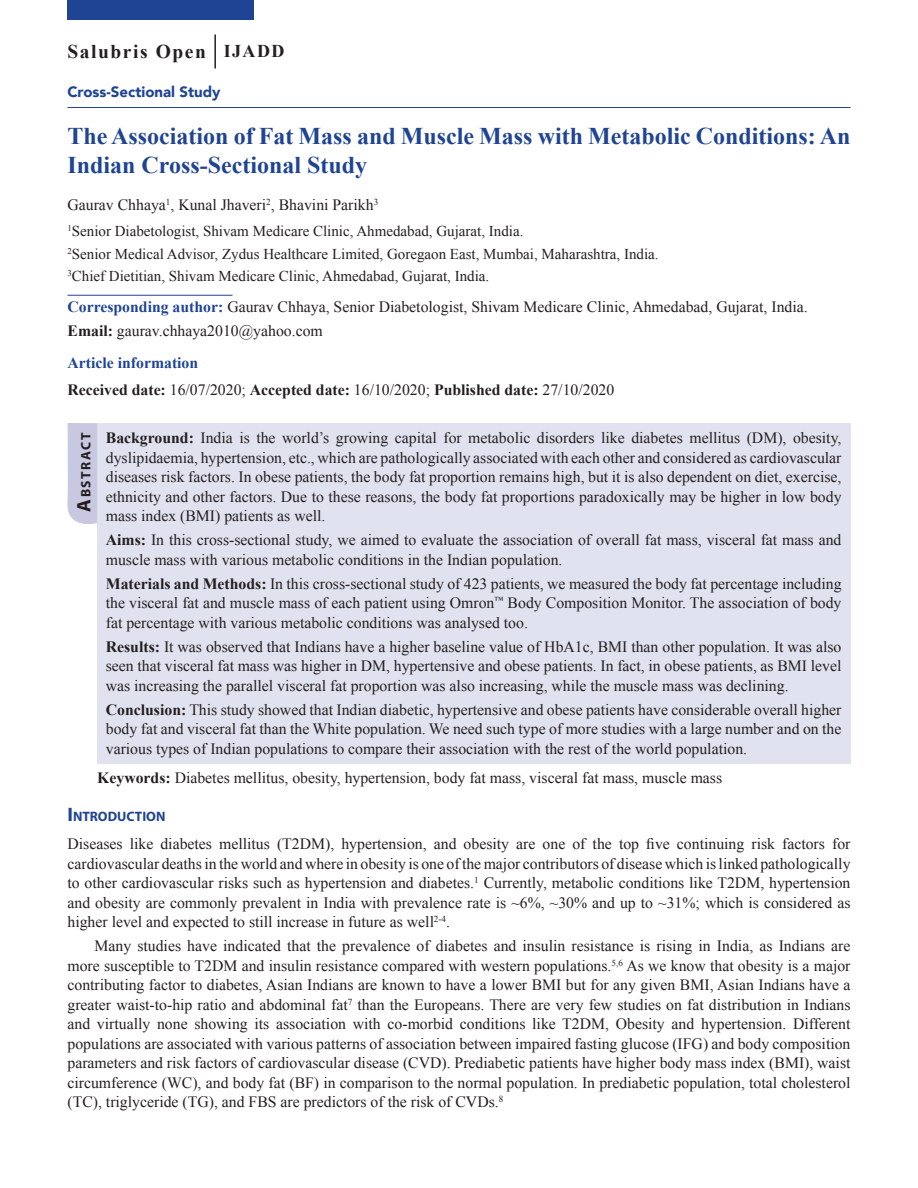
<style>
.page{position:relative;width:918px;height:1188px;background:#fff}
.page>*{position:absolute;margin:0;border:0;box-sizing:border-box;transform-origin:0 0}
.Article_Title{font:700 24px/28.8px "Times New Roman";color:#1f4493}
.t1{font:700 19.5px "Times New Roman";letter-spacing:.08em;color:#231f20}
.t2{font:700 18px "Times New Roman";letter-spacing:.08em;color:#231f20}
.Abstact_Text{font:15.75px/19.5px "Times New Roman";color:#231f20;text-align:justify}
.TXT{font:15.75px/19.5px "Times New Roman";color:#231f20;text-align:justify}
.TX{font:15.75px/19.5px "Times New Roman";color:#231f20;text-align:justify}
.t3{font:700 15.75px "Times New Roman";color:#231f20}
.Author{font:15.75px "Times New Roman";color:#231f20}
.t4{font:700 15.75px "Times New Roman";color:#1f4493}
.Aff{font:15px "Times New Roman";color:#231f20}
.t5{font:900 15px "Avenir";color:#1f4493}
.t6{font:700 13.65px "Myriad Pro";color:#1f4493}
.t7{font:700 13.65px "Myriad Pro";letter-spacing:.105em;color:#231f20}
.s1{font-weight:700;color:#1f4493}
.s2{font-weight:700}
.s3{font-weight:400}
.s4{font-size:19.5px}
</style>
<div class="page">
<div style="left:68px;top:0;width:186px;height:19px;background:#1f4493"></div>
<hr style="left:214px;top:34px;width:2px;height:35px;background:#231f20">
<hr style="left:68px;top:107px;width:782px;height:1px;background:#1f4493">
<hr style="left:68px;top:295px;width:164px;height:1px;background:#1f4493">
<div style="left:97px;top:423px;width:753px;height:341px;background:#e1e2ef"></div>
<div style="left:67px;top:423px;width:30px;height:101px;background:#c8c8e1"></div>
<p class="t1" style="left:67px;top:38px;width:140px">Salubris Open</p>
<p class="t5" style="left:67px;top:79px;width:155px">Cross-Sectional Study</p>
<p class="t2" style="left:224px;top:39px;width:62px">IJADD</p>
<p class="Article_Title" style="left:68px;top:121px;width:784px">The Association of Fat Mass and Muscle Mass with Metabolic Conditions: An<br>Indian Cross-Sectional Study</p>
<p class="Author" style="left:68px;top:194px;width:312px">Gaurav Chhaya<sup>1</sup>, Kunal Jhaveri<sup>2</sup>, Bhavini Parikh<sup>3</sup></p>
<p class="Aff" style="left:68px;top:221px;width:457px"><sup>1</sup>Senior Diabetologist, Shivam Medicare Clinic, Ahmedabad, Gujarat, India.</p>
<p class="Aff" style="left:68px;top:243px;width:593px"><sup>2</sup>Senior Medical Advisor, Zydus Healthcare Limited, Goregaon East, Mumbai, Maharashtra, India.</p>
<p class="Aff" style="left:68px;top:266px;width:423px"><sup>3</sup>Chief Dietitian, Shivam Medicare Clinic, Ahmedabad, Gujarat, India.</p>
<p class="TXT" style="left:68px;top:297px;width:742px"><span class="s1">Corresponding author:</span> Gaurav Chhaya, Senior Diabetologist, Shivam Medicare Clinic, Ahmedabad, Gujarat, India.</p>
<p class="TXT" style="left:68px;top:321px;width:257px"><span class="s2">Email:</span> gaurav.chhaya2010@yahoo.com</p>
<p class="t4" style="left:68px;top:351px;width:132px">Article information</p>
<p class="t3" style="left:68px;top:379px;width:548px">Received date: <span class="s3">16/07/2020;</span> Accepted date: <span class="s3">16/10/2020;</span> Published date: <span class="s3">27/10/2020</span></p>
<p class="Abstact_Text" style="left:106px;top:428px;width:737px"><span class="s2">Background:</span> India is the world’s growing capital for metabolic disorders like diabetes mellitus (DM), obesity, dyslipidaemia, hypertension, etc., which are pathologically associated with each other and considered as cardiovascular diseases risk factors. In obese patients, the body fat proportion remains high, but it is also dependent on diet, exercise, ethnicity and other factors. Due to these reasons, the body fat proportions paradoxically may be higher in low body mass index (BMI) patients as well.</p>
<p class="Abstact_Text" style="left:106px;top:530px;width:737px"><span class="s2">Aims:</span> In this cross-sectional study, we aimed to evaluate the association of overall fat mass, visceral fat mass and muscle mass with various metabolic conditions in the Indian population.</p>
<p class="Abstact_Text" style="left:106px;top:573px;width:737px"><span class="s2">Materials and Methods:</span> In this cross-sectional study of 423 patients, we measured the body fat percentage including the visceral fat and muscle mass of each patient using Omron<sup>™</sup> Body Composition Monitor. The association of body fat percentage with various metabolic conditions was analysed too.</p>
<p class="Abstact_Text" style="left:106px;top:636px;width:737px"><span class="s2">Results:</span> It was observed that Indians have a higher baseline value of HbA1c, BMI than other population. It was also seen that visceral fat mass was higher in DM, hypertensive and obese patients. In fact, in obese patients, as BMI level was increasing the parallel visceral fat proportion was also increasing, while the muscle mass was declining.</p>
<p class="Abstact_Text" style="left:106px;top:699px;width:737px"><span class="s2">Conclusion:</span> This study showed that Indian diabetic, hypertensive and obese patients have considerable overall higher body fat and visceral fat than the White population. We need such type of more studies with a large number and on the various types of Indian populations to compare their association with the rest of the world population.</p>
<h1 class="t7" style="left:77px;top:512px;width:80px;rotate:-90deg"><span class="s4">A</span>BSTRACT</h1>
<p class="TXT" style="left:97px;top:768px;width:626px"><span class="s2">Keywords:</span> Diabetes mellitus, obesity, hypertension, body fat mass, visceral fat mass, muscle mass</p>
<h1 class="t6" style="left:68px;top:807px;width:99px"><span class="s4">I</span>NTRODUCTION</h1>
<p class="TX" style="left:68px;top:834px;width:785px">Diseases like diabetes mellitus (T2DM), hypertension, and obesity are one of the top five continuing risk factors for cardiovascular deaths in the world and where in obesity is one of the major contributors of disease which is linked pathologically to other cardiovascular risks such as hypertension and diabetes.<sup>1</sup> Currently, metabolic conditions like T2DM, hypertension and obesity are commonly prevalent in India with prevalence rate is ~6%, ~30% and up to ~31%; which is considered as higher level and expected to still increase in future as well<sup>2-4</sup>.</p>
<p class="TXT" style="left:68px;top:936px;width:785px;text-indent:27px">Many studies have indicated that the prevalence of diabetes and insulin resistance is rising in India, as Indians are more susceptible to T2DM and insulin resistance compared with western populations.<sup>5,6</sup> As we know that obesity is a major contributing factor to diabetes, Asian Indians are known to have a lower BMI but for any given BMI, Asian Indians have a greater waist-to-hip ratio and abdominal fat<sup>7</sup> than the Europeans. There are very few studies on fat distribution in Indians and virtually none showing its association with co-morbid conditions like T2DM, Obesity and hypertension. Different populations are associated with various patterns of association between impaired fasting glucose (IFG) and body composition parameters and risk factors of cardiovascular disease (CVD). Prediabetic patients have higher body mass index (BMI), waist circumference (WC), and body fat (BF) in comparison to the normal population. In prediabetic population, total cholesterol (TC), triglyceride (TG), and FBS are predictors of the risk of CVDs.<sup>8</sup></p>
</div>
